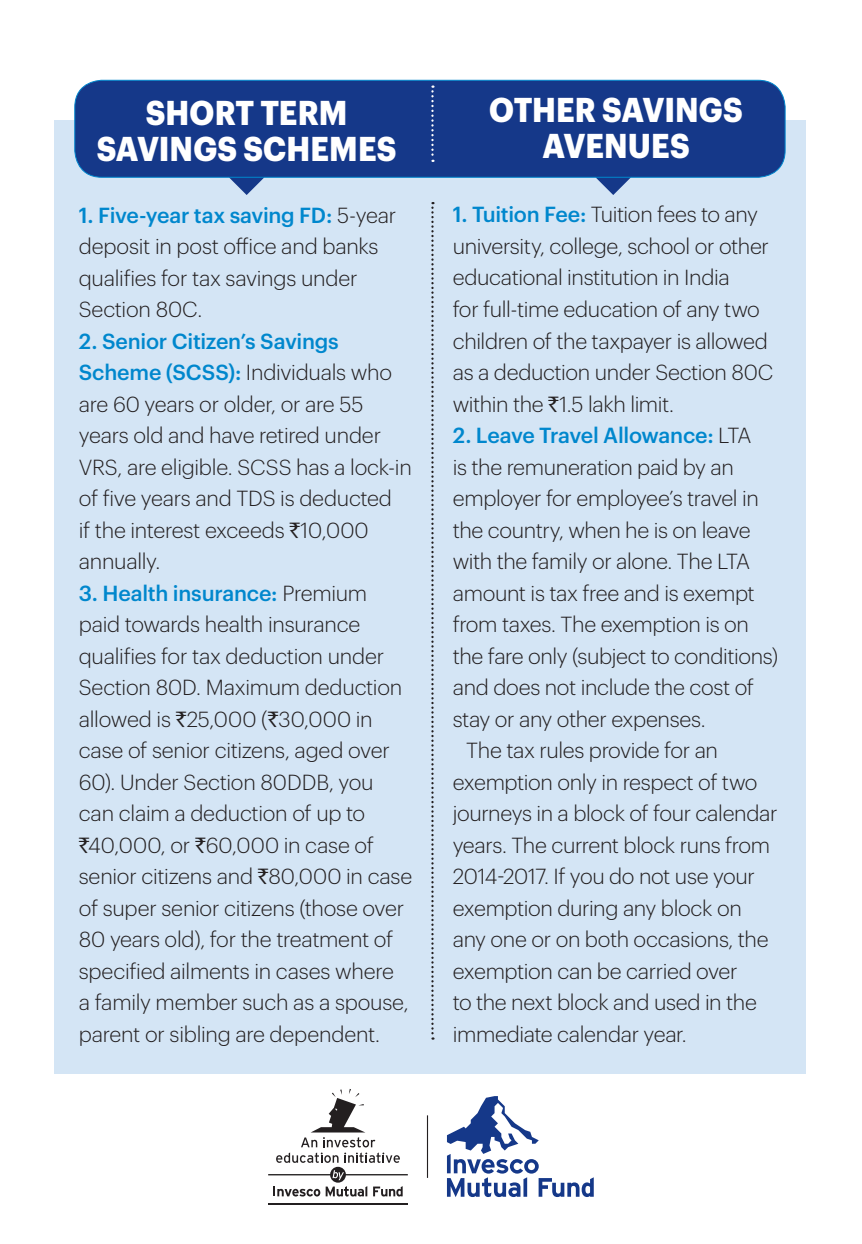
<style>
.page{position:relative;width:862px;height:1244px;background:#fff}
.page>*{position:absolute;margin:0;border:0;box-sizing:border-box;transform-origin:0 0}
.t1{font:700 33.75px/36px "Graphik";letter-spacing:.005em;color:#fff;text-align:center;scale:.9 1}
.t2{font:300 21.38px/31.5px "Graphik";letter-spacing:-.015em;color:#231f20}
.t3{font:500 21.38px "Graphik";letter-spacing:-.015em;color:#0087cd}
.s1{font-weight:500;color:#0087cd}
.s2{font-family:"Rupee Foradian";font-weight:400}
.s3{font-weight:300;color:#231f20}
</style>
<div class="page">
<div style="left:54px;top:120px;width:751px;height:953px;background:#d4e5f5"></div>
<svg style="left:229px;top:178px;width:35px;height:17px"></svg>
<svg style="left:596px;top:178px;width:34px;height:17px"></svg>
<div style="left:75px;top:80px;width:709px;height:97px;background:#153889;border-radius:27px"></div>
<div style="left:74px;top:80px;width:711px;height:98px;border:1px solid #0087cd;border-radius:27px"></div>
<svg style="left:431px;top:202px;width:2px;height:837px"></svg>
<svg style="left:431px;top:86px;width:2px;height:76px"></svg>
<svg style="left:447px;top:1096px;width:146px;height:101px"></svg>
<hr style="left:268px;top:1203px;width:139px;height:1px;background:#231f20">
<svg style="left:268px;top:1089px;width:139px;height:107px"></svg>
<hr style="left:426px;top:1115px;width:2px;height:63px;background:#231f20">
<h1 class="t1" style="left:97px;top:91px;width:334px">SHORT TERM<br>SAVINGS SCHEMES</h1>
<p class="t2" style="left:79px;top:197px;width:319px"><span class="s1">1. Five-year tax saving FD:</span> 5-year deposit in post office and banks qualifies for tax savings under<br>Section 80C.</p>
<p class="t2" style="left:79px;top:323px;width:334px"><span class="s1">2. Senior Citizen’s Savings<br>Scheme (SCSS):</span> Individuals who are 60 years or older, or are 55 years old and have retired under<br>VRS, are eligible. SCSS has a lock-in of five years and TDS is deducted<br>if the interest exceeds <span class="s2">`</span>10,000 annually.</p>
<p class="t2" style="left:79px;top:575px;width:335px"><span class="s1">3. Health insurance:</span> Premium paid towards health insurance qualifies for tax deduction under<br>Section 80D. Maximum deduction allowed is <span class="s2">`</span>25,000 (<span class="s2">`</span>30,000 in case of senior citizens, aged over<br>60). Under Section 80DDB, you can claim a deduction of up to <span class="s2">`</span>40,000, or <span class="s2">`</span>60,000 in case of senior citizens and <span class="s2">`</span>80,000 in case of super senior citizens (those over<br>80 years old), for the treatment of specified ailments in cases where<br>a family member such as a spouse, parent or sibling are dependent.</p>
<h1 class="t1" style="left:489px;top:89px;width:283px">OTHER SAVINGS<br>AVENUES</h1>
<p class="t2" style="left:452px;top:197px;width:322px"><span class="s1">1. Tuition Fee:</span> Tuition fees to any university, college, school or other educational institution in India<br>for full-time education of any two children of the taxpayer is allowed as a deduction under Section 80C within the <span class="s2">`</span>1.5 lakh limit.</p>
<p class="t3" style="left:452px;top:419px;width:300px">2. Leave Travel Allowance: <span class="s3">LTA</span></p>
<p class="t2" style="left:452px;top:449px;width:282px">is the remuneration paid by an</p>
<p class="t2" style="left:452px;top:481px;width:307px">employer for employee’s travel in</p>
<p class="t2" style="left:452px;top:512px;width:299px">the country, when he is on leave</p>
<p class="t2" style="left:452px;top:544px;width:299px">with the family or alone. The LTA</p>
<p class="t2" style="left:452px;top:575px;width:303px">amount is tax free and is exempt</p>
<p class="t2" style="left:452px;top:607px;width:297px">from taxes. The exemption is on</p>
<p class="t2" style="left:452px;top:638px;width:327px">the fare only (subject to conditions)</p>
<p class="t2" style="left:452px;top:670px;width:302px">and does not include the cost of</p>
<p class="t2" style="left:452px;top:701px;width:254px">stay or any other expenses.</p>
<p class="t2" style="left:466px;top:733px;width:253px">The tax rules provide for an</p>
<p class="t2" style="left:452px;top:764px;width:306px">exemption only in respect of two</p>
<p class="t2" style="left:452px;top:796px;width:326px">journeys in a block of four calendar</p>
<p class="t2" style="left:452px;top:827px;width:319px">years. The current block runs from</p>
<p class="t2" style="left:452px;top:859px;width:303px">2014-2017. If you do not use your</p>
<p class="t2" style="left:452px;top:890px;width:290px">exemption during any block on</p>
<p class="t2" style="left:452px;top:922px;width:317px">any one or on both occasions, the</p>
<p class="t2" style="left:452px;top:953px;width:286px">exemption can be carried over</p>
<p class="t2" style="left:452px;top:985px;width:305px">to the next block and used in the</p>
<p class="t2" style="left:452px;top:1016px;width:235px">immediate calendar year.</p>
</div>
